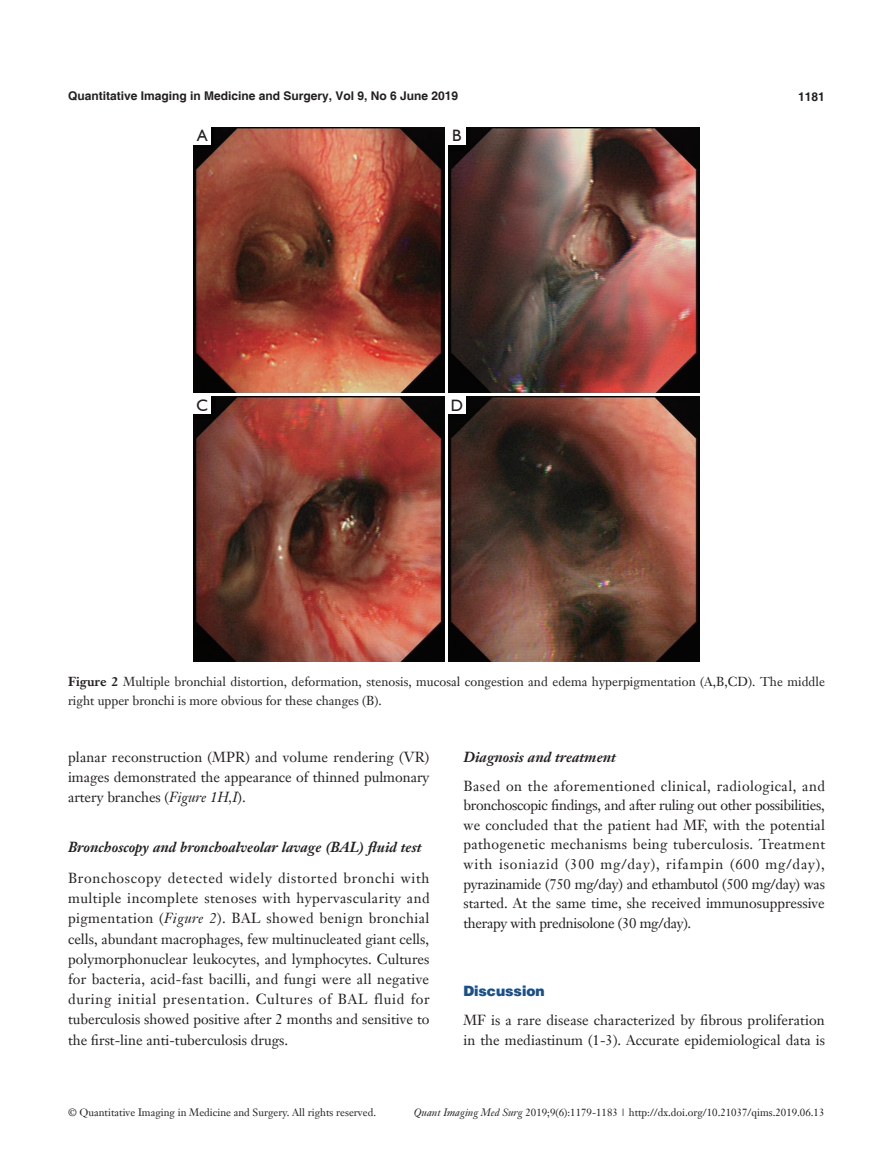
<style>
.page{position:relative;width:893px;height:1170px;background:#fff}
.page>*{position:absolute;margin:0;border:0;box-sizing:border-box;transform-origin:0 0}
.t1{font:16.5px "Humanist 521 BT";color:#231f20}
.t2{font:14.25px/20.2px "Janson Text LT";color:#231f20;text-align:justify}
.t3{font:italic 700 14.25px "Janson Text LT";color:#231f20}
.t4{font:900 14.25px "Helvetica";color:#1c5085}
.t5{font:12.75px/19.5px "Janson Text LT";letter-spacing:.005em;color:#231f20}
.t6{font:700 12px "Helvetica";color:#231f20}
.t7{font:10.5px "Janson Text LT";color:#231f20}
.s1{font-weight:700}
.s2{font-style:italic}
</style>
<div class="page">
<img style="left:194px;top:128px;width:250px;height:264px">
<img style="left:449px;top:128px;width:250px;height:264px">
<img style="left:194px;top:397px;width:250px;height:264px">
<img style="left:449px;top:397px;width:250px;height:264px">
<div style="left:194px;top:127px;width:17px;height:17px;background:#fff"></div>
<div style="left:448px;top:127px;width:17px;height:17px;background:#fff"></div>
<div style="left:194px;top:396px;width:17px;height:17px;background:#fff"></div>
<div style="left:448px;top:396px;width:17px;height:17px;background:#fff"></div>
<p class="t6" style="left:68px;top:88px;width:392px">Quantitative Imaging in Medicine and Surgery, Vol 9, No 6 June 2019</p>
<p class="t6" style="left:798px;top:89px;width:28px">1181</p>
<p class="t1" style="left:197px;top:126px;width:12px">A</p>
<p class="t1" style="left:452px;top:126px;width:11px">B</p>
<p class="t1" style="left:197px;top:395px;width:13px">C</p>
<p class="t1" style="left:451px;top:395px;width:14px">D</p>
<p class="t5" style="left:68px;top:671px;width:758px"><span class="s1">Figure 2</span> Multiple bronchial distortion, deformation, stenosis, mucosal congestion and edema hyperpigmentation (A,B,CD). The middle right upper bronchi is more obvious for these changes (B).</p>
<p class="t2" style="left:68px;top:746px;width:363px">planar reconstruction (MPR) and volume rendering (VR) images demonstrated the appearance of thinned pulmonary artery branches (<span class="s2">Figure 1H,I</span>).</p>
<p class="t3" style="left:68px;top:838px;width:355px">Bronchoscopy and bronchoalveolar lavage (BAL) fluid test</p>
<p class="t2" style="left:68px;top:867px;width:363px">Bronchoscopy detected widely distorted bronchi with multiple incomplete stenoses with hypervascularity and pigmentation (<span class="s2">Figure 2</span>). BAL showed benign bronchial cells, abundant macrophages, few multinucleated giant cells, polymorphonuclear leukocytes, and lymphocytes. Cultures for bacteria, acid-fast bacilli, and fungi were all negative during initial presentation. Cultures of BAL fluid for tuberculosis showed positive after 2 months and sensitive to the first-line anti-tuberculosis drugs.</p>
<p class="t3" style="left:463px;top:747px;width:154px">Diagnosis and treatment</p>
<p class="t2" style="left:463px;top:776px;width:363px;line-height:19.5px">Based on the aforementioned clinical, radiological, and bronchoscopic findings, and after ruling out other possibilities, we concluded that the patient had MF, with the potential pathogenetic mechanisms being tuberculosis. Treatment with isoniazid (300 mg/day), rifampin (600 mg/day), pyrazinamide (750 mg/day) and ethambutol (500 mg/day) was started. At the same time, she received immunosuppressive therapy with prednisolone (30 mg/day).</p>
<p class="t4" style="left:463px;top:981px;width:83px">Discussion</p>
<p class="t2" style="left:463px;top:1010px;width:363px;line-height:19.5px">MF is a rare disease characterized by fibrous proliferation in the mediastinum (1-3). Accurate epidemiological data is</p>
<p class="t7" style="left:68px;top:1105px;width:310px">© Quantitative Imaging in Medicine and Surgery. All rights reserved.</p>
<p class="t7" style="left:414px;top:1105px;width:412px"><span class="s2">Quant Imaging Med Surg</span> 2019;9(6):1179-1183 | http://dx.doi.org/10.21037/qims.2019.06.13</p>
</div>
